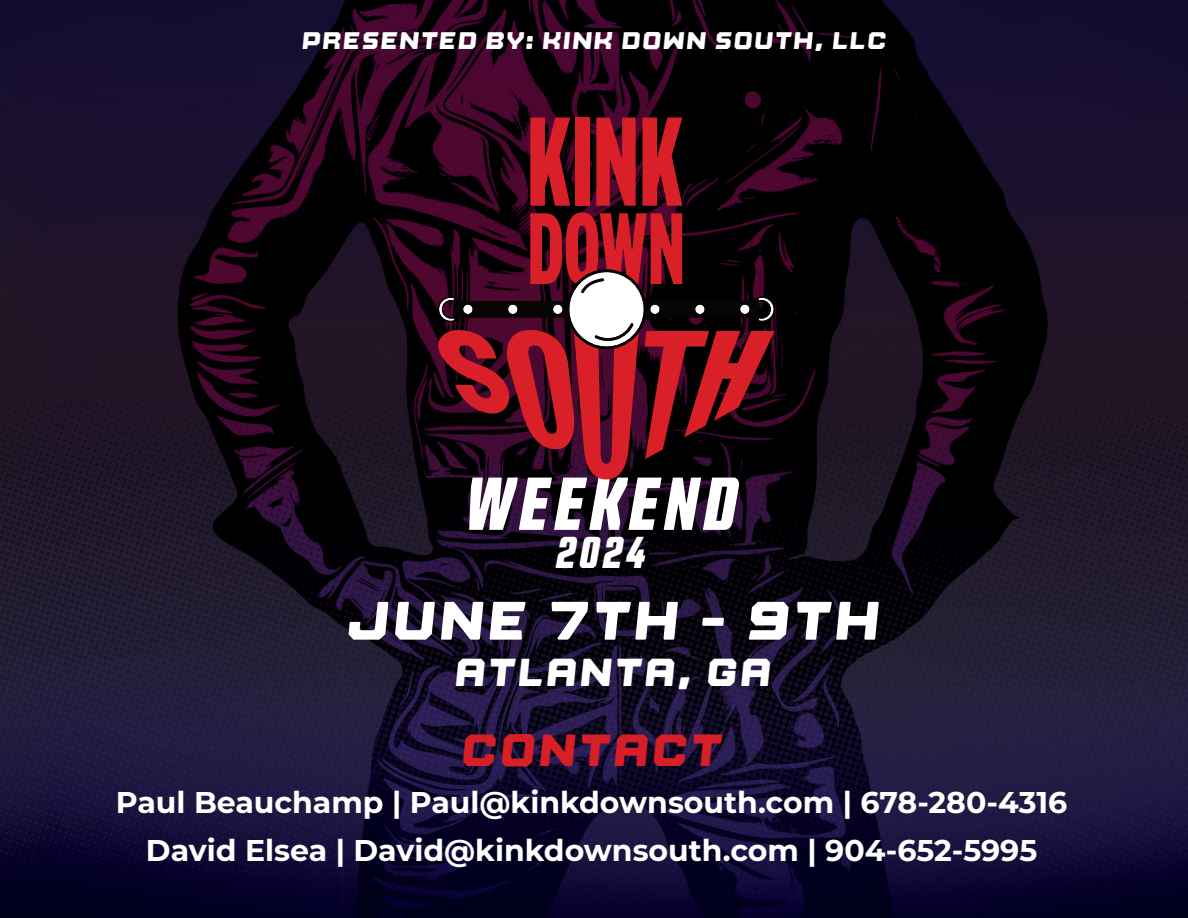
<style>
.page{position:relative;width:1188px;height:918px;background:#fff}
.page>*{position:absolute;margin:0;border:0;box-sizing:border-box;transform-origin:0 0}
.t1{font:italic 700 72.6px "Countach";letter-spacing:.1em;color:#fff}
.Change_Header_Font_Here{font:italic 800 54px "Nostromo";color:#fff}
.Change_Header_Font_Here-2{font:italic 800 45px "Nostromo";color:#d61f26}
.t2{font:italic 700 43.35px "Countach";color:#fff}
.Change_Header_Font_Here-3{font:italic 800 39px "Nostromo";color:#fff}
.Change_Header_Font_Here-4{font:100 30px "Montserrat";color:#fff}
.Change_Header_Font_Here-5{font:italic 800 24px "Nostromo";color:#fff}
</style>
<div class="page">
<img style="left:0;top:0;width:1188px;height:918px">
<svg style="left:530px;top:118px;width:40px;height:88px;background:#a61820"></svg>
<div style="left:575px;top:118px;width:14px;height:88px;background:#d92028"></div>
<svg style="left:596px;top:118px;width:40px;height:88px;background:#b91a26"></svg>
<svg style="left:642px;top:118px;width:40px;height:88px;background:#a4181f"></svg>
<svg style="left:438px;top:212px;width:337px;height:268px;background:#5e1824"></svg>
<p class="Change_Header_Font_Here-5" style="left:301px;top:23px;width:587px">PRESENTED BY: KINK DOWN SOUTH, LLC</p>
<p class="t1" style="left:466px;top:457px;width:272px">WEEKEND</p>
<p class="t2" style="left:557px;top:524px;width:91px">2024</p>
<p class="Change_Header_Font_Here" style="left:344px;top:580px;width:538px">JUNE 7th - 9th</p>
<p class="Change_Header_Font_Here-3" style="left:453px;top:643px;width:320px">ATLANTA, GA</p>
<p class="Change_Header_Font_Here-2" style="left:460px;top:716px;width:265px">CONTACT</p>
<p class="Change_Header_Font_Here-4" style="left:116px;top:782px;width:953px">Paul Beauchamp | Paul@kinkdownsouth.com | 678-280-4316</p>
<p class="Change_Header_Font_Here-4" style="left:146px;top:830px;width:893px">David Elsea | David@kinkdownsouth.com | 904-652-5995</p>
</div>
